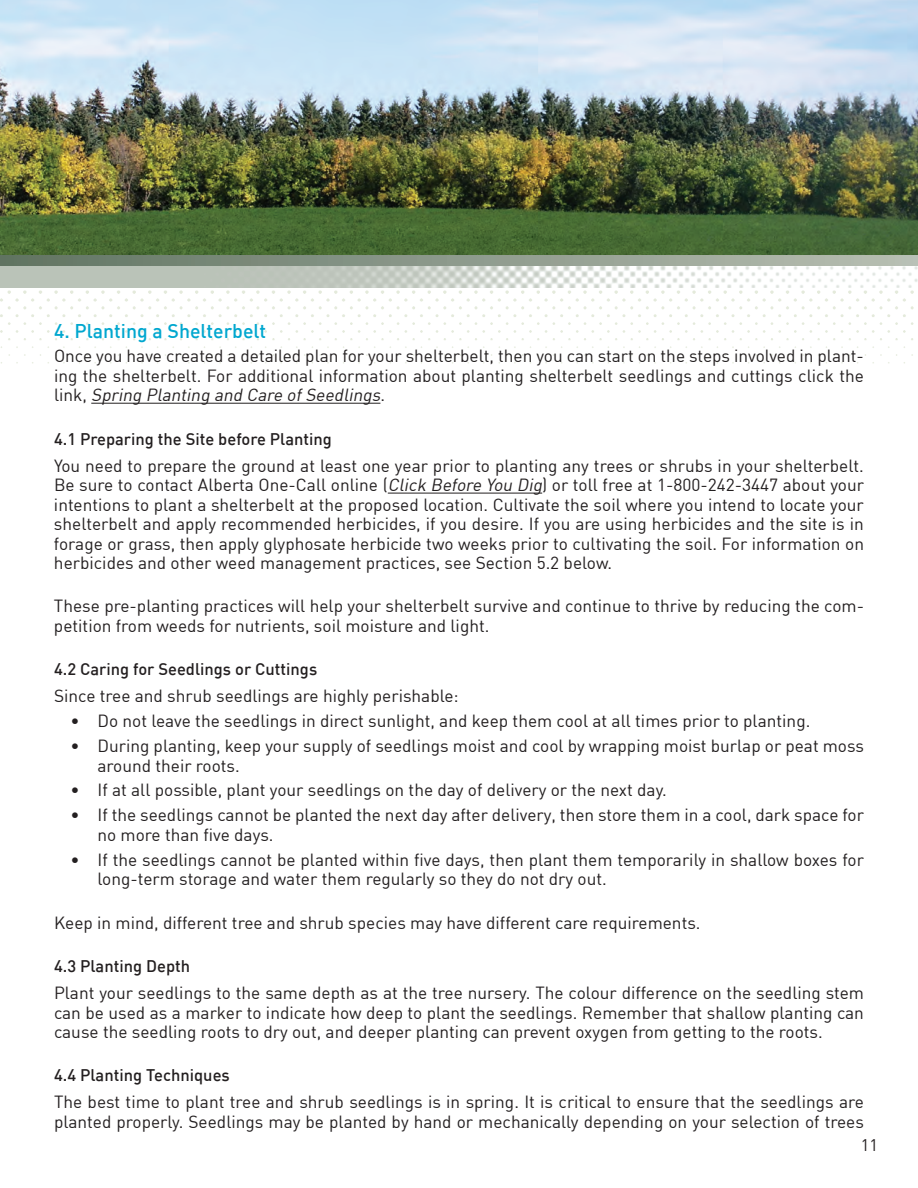
<style>
.page{position:relative;width:918px;height:1188px;background:#fff}
.page>*{position:absolute;margin:0;border:0;box-sizing:border-box;transform-origin:0 0}
.t1{font:500 19.5px "DIN";color:#00a7cf}
.t2{font:17.25px/19.5px "DIN";color:#231f20}
.t3{font:500 16.5px "DIN";color:#231f20}
.t4{font:16.5px "DIN";color:#231f20}
.s1{font-style:italic}
</style>
<div class="page">
<img style="left:0;top:287px;width:914px;height:117px">
<img style="left:0;top:266px;width:918px;height:21px">
<div style="left:0;top:215px;width:918px;height:51px;background:linear-gradient(to right,#627563,#b8bfb3)"></div>
<img style="left:0;top:0;width:918px;height:255px">
<hr style="left:91px;top:403px;width:289px;height:1px;background:#231f20">
<hr style="left:388px;top:493px;width:154px;height:1px;background:#231f20">
<p class="t1" style="left:54px;top:318px;width:214px">4. Planting a Shelterbelt</p>
<p class="t2" style="left:54px;top:346px;width:811px;text-align:justify">Once you have created a detailed plan for your shelterbelt, then you can start on the steps involved in plant&shy;ing the shelterbelt. For additional information about planting shelterbelt seedlings and cuttings click the l i n k , <span class="s1">Spring Planting and Care ofSeedlings</span>.</p>
<p class="t3" style="left:54px;top:428px;width:279px">4.1 Preparing the Site before Planting</p>
<p class="t2" style="left:54px;top:455px;width:812px;text-align:justify">You need to prepare the ground at least one year prior to planting any trees or shrubs in your shelterbelt.<br>Be sure to contact Alberta One-Call online (<span class="s1">Click Before You Dig</span>) or toll free at 1-800-242-3447 about your intentions to plant a shelterbelt at the proposed location. Cultivate the soil where you intend to locate your shelterbelt and apply recommended herbicides, if you desire. If you are using herbicides and the site is in forage or grass, then apply glyphosate herbicide two weeks prior to cultivating the soil. For information on herbicides and other weed management practices, see Section 5.2 below.</p>
<p class="t2" style="left:54px;top:596px;width:812px">These pre-planting practices will help your shelterbelt survive and continue to thrive by reducing the com&shy;petition from weeds for nutrients, soil moisture and light.</p>
<p class="t3" style="left:54px;top:659px;width:265px">4.2 Caring for Seedlings or Cuttings</p>
<p class="t2" style="left:54px;top:686px;width:406px">Since tree and shrub seedlings are highly perishable:</p>
<p class="t2" style="left:71px;top:711px;width:741px">• Do not leave the seedlings in direct sunlight, and keep them cool at all times prior to planting.</p>
<p class="t2" style="left:98px;top:736px;width:768px;text-indent:-27px">• During planting, keep your supply of seedlings moist and cool by wrapping moist burlap or peat moss around their roots.</p>
<p class="t2" style="left:71px;top:780px;width:598px">• If at all possible, plant your seedlings on the day of delivery or the next day.</p>
<p class="t2" style="left:98px;top:805px;width:768px;text-indent:-27px">• If the seedlings cannot be planted the next day after delivery, then store them in a cool, dark space for no more than five days.</p>
<p class="t2" style="left:98px;top:849px;width:768px;text-indent:-27px">• If the seedlings cannot be planted within five days, then plant them temporarily in shallow boxes for long-term storage and water them regularly so they do not dry out.</p>
<p class="t2" style="left:54px;top:912px;width:648px">Keep in mind, different tree and shrub species may have different care requirements.</p>
<p class="t3" style="left:54px;top:955px;width:138px">4.3 Planting Depth</p>
<p class="t2" style="left:54px;top:983px;width:812px;text-align:justify">Plant your seedlings to the same depth as at the tree nursery. The colour difference on the seedling stem can be used as a marker to indicate how deep to plant the seedlings. Remember that shallow planting can cause the seedling roots to dry out, and deeper planting can prevent oxygen from getting to the roots.</p>
<p class="t3" style="left:54px;top:1065px;width:177px">4.4 Planting Techniques</p>
<p class="t2" style="left:54px;top:1092px;width:811px">The best time to plant tree and shrub seedlings is in spring. It is critical to ensure that the seedlings are planted properly. Seedlings may be planted by hand or mechanically depending on your selection of trees</p>
<p class="t4" style="left:861px;top:1135px;width:19px">11</p>
</div>
